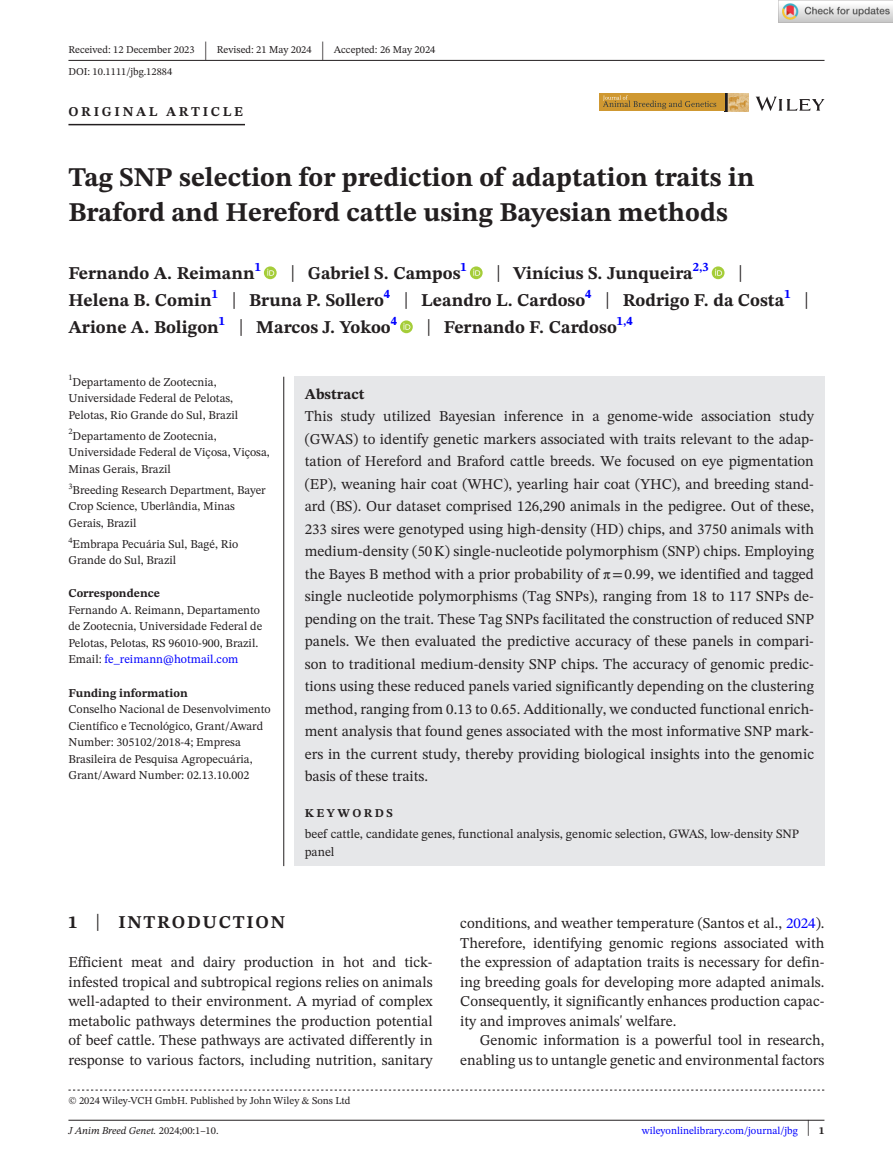
<style>
.page{position:relative;width:893px;height:1174px;background:#fff}
.page>*{position:absolute;margin:0;border:0;box-sizing:border-box;transform-origin:0 0}
.t1{font:700 27px/34.5px "STIX Two Text";color:#231f20}
.t2{font:25.65px "STIX Two Text";color:#231f20;scale:.49 1}
.t3{font:23.4px "STIX Two Text";color:#231f20;scale:.77 1}
.t4{font:700 18px/27px "STIX Two Text";color:#231f20}
.t5{font:700 18px "STIX Two Text";letter-spacing:.1em;color:#231f20}
.t6{font:15px/22.5px "STIX Two Text";color:#231f20;text-align:justify}
.t7{font:700 15px "STIX Two Text";color:#231f20}
.t8{font:700 13.5px "STIX Two Text";letter-spacing:.2em;color:#231f20}
.t9{font:12.75px/17.2px "STIX Two Text";color:#231f20}
.t10{font:12px/16.5px "STIX Two Text";color:#231f20}
.t11{font:700 12px "STIX Two Text";color:#231f20}
.t12{font:700 12px "STIX Two Text";letter-spacing:.2em;color:#231f20}
.t13{font:10.5px "STIX Two Text";color:#231f20}
.t14{font:10.5px "STIX Two Text";color:#00f}
.t15{font:italic 10.5px "STIX Two Text";color:#231f20}
.s1{font-weight:400;font-size:23.4px}
.s2{color:#00f}
.s3{font-family:"STIX"}
.s4{font-weight:400;font-size:23.7px}
.s5{font-style:normal}
.s6{font-size:22.2px;color:#231f20}
.s7{font-weight:700;color:#231f20}
</style>
<div class="page">
<hr style="left:68px;top:1119px;width:756px;height:1px;background:#231f20">
<svg style="left:756px;top:97px;width:68px;height:14px"></svg>
<img style="left:725px;top:93px;width:23px;height:18px">
<div style="left:599px;top:93px;width:126px;height:18px;background:#cf9831"></div>
<svg style="left:603px;top:95px;width:113px;height:14px"></svg>
<hr style="left:68px;top:60px;width:756px;height:1px;background:#231f20">
<hr style="left:68px;top:124px;width:177px;height:1px;background:#231f20">
<svg style="left:264px;top:266px;width:13px;height:13px"></svg>
<svg style="left:267px;top:269px;width:7px;height:7px"></svg>
<svg style="left:470px;top:266px;width:13px;height:13px"></svg>
<svg style="left:473px;top:269px;width:7px;height:7px"></svg>
<div style="left:712px;top:266px;width:12px;height:13px;background:#a5cd39;border-radius:50%"></div>
<svg style="left:715px;top:269px;width:7px;height:7px"></svg>
<svg style="left:400px;top:320px;width:13px;height:13px"></svg>
<svg style="left:403px;top:323px;width:7px;height:7px"></svg>
<svg style="left:68px;top:1089px;width:756px;height:1px"></svg>
<div style="left:294px;top:377px;width:530px;height:489px;background:#e6e7e9"></div>
<hr style="left:283px;top:377px;width:1px;height:489px;background:#231f20">
<img style="left:779px;top:0;width:114px;height:23px">
<p class="t13" style="left:68px;top:42px;width:128px">Received: 12 December 2023</p>
<h2 class="t2" style="left:204px;top:32px;width:8px">|</h2>
<p class="t13" style="left:217px;top:42px;width:96px">Revised: 21 May 2024</p>
<h2 class="t2" style="left:321px;top:32px;width:8px">|</h2>
<p class="t13" style="left:334px;top:42px;width:103px">Accepted: 26 May 2024</p>
<p class="t13" style="left:68px;top:64px;width:105px">DOI: 10.1111/jbg.12884</p>
<p class="t8" style="left:68px;top:101px;width:176px">ORIGINAL ARTICLE</p>
<h1 class="t1" style="left:68px;top:161px;width:687px">Tag SNP selection for prediction of adaptation traits in<br>Braford and Hereford cattle using Bayesian methods</h1>
<p class="t4" style="left:68px;top:260px;width:194px">Fernando A. Reimann<sup>1</sup></p>
<p class="t4" style="left:290px;top:260px;width:178px"><span class="s1">|</span> Gabriel S. Campos<sup>1</sup></p>
<p class="t4" style="left:496px;top:260px;width:214px"><span class="s1">|</span> Vinícius S. Junqueira<sup>2,3</sup></p>
<h3 class="t3" style="left:738px;top:257px;width:8px">|</h3>
<p class="t4" style="left:68px;top:287px;width:742px">Helena B. Comin<sup>1</sup> <span class="s1">|</span> Bruna P. Sollero<sup>4</sup> <span class="s1">|</span> Leandro L. Cardoso<sup>4</sup> <span class="s1">|</span> Rodrigo F. da Costa<sup>1</sup> <span class="s1">|<br></span>Arione A. Boligon<sup>1</sup> <span class="s1">|</span> Marcos J. Yokoo<sup>4</sup></p>
<p class="t4" style="left:426px;top:314px;width:208px"><span class="s1">|</span> Fernando F. Cardoso<sup>1,4</sup></p>
<p class="t10" style="left:68px;top:373px;width:171px"><sup>1</sup>Departamento de Zootecnia,<br>Universidade Federal de Pelotas,<br>Pelotas, Rio Grande do Sul, Brazil</p>
<p class="t10" style="left:68px;top:427px;width:203px"><sup>2</sup>Departamento de Zootecnia,<br>Universidade Federal de Viçosa, Viçosa,<br>Minas Gerais, Brazil</p>
<p class="t10" style="left:68px;top:481px;width:199px"><sup>3</sup>Breeding Research Department, Bayer<br>Crop Science, Uberlândia, Minas<br>Gerais, Brazil</p>
<p class="t10" style="left:68px;top:535px;width:171px"><sup>4</sup>Embrapa Pecuária Sul, Bagé, Rio<br>Grande do Sul, Brazil</p>
<p class="t11" style="left:68px;top:585px;width:93px">Correspondence</p>
<p class="t10" style="left:68px;top:601px;width:195px">Fernando A. Reimann, Departamento de Zootecnia, Universidade Federal de Pelotas, Pelotas, RS 96010-900, Brazil.<br>Email: <span class="s2">fe_reimann@hotmail.com</span></p>
<p class="t11" style="left:68px;top:684px;width:121px">Funding information</p>
<p class="t10" style="left:68px;top:700px;width:204px">Conselho Nacional de Desenvolvimento Científico e Tecnológico, Grant/Award Number: 305102/2018-4; Empresa Brasileira de Pesquisa Agropecuária, Grant/Award Number: 02.13.10.002</p>
<p class="t7" style="left:305px;top:383px;width:61px">Abstract</p>
<p class="t6" style="left:305px;top:405px;width:511px">This study utilized Bayesian inference in a genome-wide association study (GWAS) to identify genetic markers associated with traits relevant to the adap&shy;tation of Hereford and Braford cattle breeds. We focused on eye pigmentation (EP), weaning hair coat (WHC), yearling hair coat (YHC), and breeding stand&shy;ard (BS). Our dataset comprised 126,290 animals in the pedigree. Out of these, 233 sires were genotyped using high-density (HD) chips, and 3750 animals with medium-density (50K) single-nucleotide polymorphism (SNP) chips. Employing the Bayes B method with a prior probability of <span class="s3">π=</span>0.99, we identified and tagged single nucleotide polymorphisms (Tag SNPs), ranging from 18 to 117 SNPs de&shy;pending on the trait. These Tag SNPs facilitated the construction of reduced SNP panels. We then evaluated the predictive accuracy of these panels in compari&shy;son to traditional medium-density SNP chips. The accuracy of genomic predic&shy;tions using these reduced panels varied significantly depending on the clustering method, ranging from 0.13 to 0.65. Additionally, we conducted functional enrich&shy;ment analysis that found genes associated with the most informative SNP mark&shy;ers in the current study, thereby providing biological insights into the genomic basis of these traits.</p>
<p class="t12" style="left:305px;top:804px;width:90px">KEYWORDS</p>
<p class="t9" style="left:305px;top:825px;width:496px">beef cattle, candidate genes, functional analysis, genomic selection, GWAS, low-density SNP panel</p>
<p class="t5" style="left:68px;top:909px;width:218px">1 <span class="s4">|</span> INTRODUCTION</p>
<p class="t6" style="left:68px;top:952px;width:366px;line-height:19.5px">Efficient meat and dairy production in hot and tick&shy;infested tropical and subtropical regions relies on animals well-adapted to their environment. A myriad of complex metabolic pathways determines the production potential of beef cattle. These pathways are activated differently in response to various factors, including nutrition, sanitary</p>
<p class="t13" style="left:68px;top:1093px;width:284px">© 2024 Wiley-VCH GmbH. Published by John Wiley &amp; Sons Ltd</p>
<p class="t6" style="left:460px;top:913px;width:366px;line-height:19.5px">conditions, and weather temperature (Santos et al., <span class="s2">2024</span>).<br>Therefore, identifying genomic regions associated with the expression of adaptation traits is necessary for defin&shy;ing breeding goals for developing more adapted animals.<br>Consequently, it significantly enhances production capac&shy;ity and improves animals' welfare.</p>
<p class="t6" style="left:460px;top:1030px;width:366px;line-height:19.5px;text-align:right">Genomic information is a powerful tool in research, enabling us to untangle genetic and environmental factors</p>
<p class="t15" style="left:68px;top:1123px;width:152px">J Anim Breed Genet. <span class="s5">2024;00:1–10.</span></p>
<p class="t14" style="left:642px;top:1123px;width:184px">wileyonlinelibrary.com/journal/jbg <span class="s6">|</span> <span class="s7">1</span></p>
</div>
